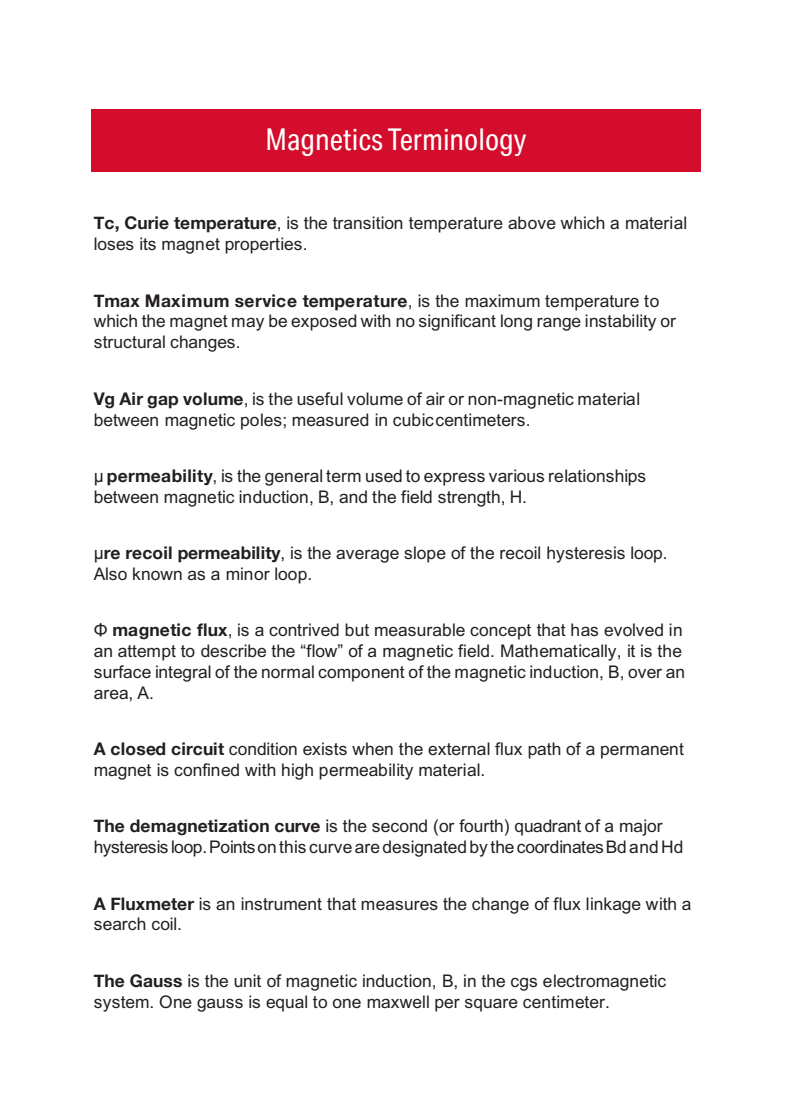
<style>
.page{position:relative;width:787px;height:1099px;background:#fff}
.page>*{position:absolute;margin:0;border:0;box-sizing:border-box;transform-origin:0 0}
.t1{font:30px "Aktiv Grotesk Cd";color:#fff}
.t2{font:25.25px "Arial";letter-spacing:-.01em;color:#fff}
.t3{font:17.5px/21px "Arial";letter-spacing:-.005em;color:#231f20}
.t4{font:700 17.5px "Helvetica Neue";letter-spacing:.02em;color:#231f20}
.s1{font-family:"Helvetica Neue";font-weight:700}
.s2{font-family:"Arial";font-weight:400}
</style>
<div class="page">
<div style="left:91px;top:109px;width:609px;height:62px;background:#d30d2b"></div>
<p class="t1" style="left:265px;top:122px;width:262px">Magnetics Terminology</p>
<h2 class="t2" style="left:272px;top:125px;width:260px">Magnetics Terminology</h2>
<p class="t3" style="left:94px;top:212px;width:595px"><span class="s1">Tc, Curie temperature</span>, is the transition temperature above which a material loses its magnet properties.</p>
<p class="t4" style="left:94px;top:287px;width:567px">Tmax Maximum service temperature<span class="s2">, is the maximum temperature to</span></p>
<p class="t3" style="left:94px;top:310px;width:583px">which the magnet may be exposed with no significant long range instability or structural changes.</p>
<p class="t3" style="left:94px;top:388px;width:548px"><span class="s1">Vg Air gap volume</span>, is the useful volume of air or non-magnetic material between magnetic poles; measured in cubiccentimeters.</p>
<p class="t3" style="left:94px;top:464px;width:554px">μ <span class="s1">permeability</span>, is the general term used to express various relationships between magnetic induction, B, and the field strength, H.</p>
<p class="t3" style="left:94px;top:542px;width:575px">μ<span class="s1">re recoil permeability</span>, is the average slope of the recoil hysteresis loop.<br>Also known as a minor loop.</p>
<p class="t3" style="left:94px;top:619px;width:593px">Φ <span class="s1">magnetic flux</span>, is a contrived but measurable concept that has evolved in an attempt to describe the “flow” of a magnetic field. Mathematically, it is the surface integral of the normal component of the magnetic induction, B, over an area, A.</p>
<p class="t3" style="left:94px;top:737px;width:591px"><span class="s1">A closed circuit</span> condition exists when the external flux path of a permanent magnet is confined with high permeability material.</p>
<p class="t3" style="left:94px;top:815px;width:591px"><span class="s1">The demagnetization curve</span> is the second (or fourth) quadrant of a major hysteresis loop.Pointsonthis curvearedesignatedby thecoordinatesBdandHd</p>
<p class="t3" style="left:94px;top:892px;width:599px"><span class="s1">A Fluxmeter</span> is an instrument that measures the change of flux linkage with a search coil.</p>
<p class="t3" style="left:94px;top:969px;width:574px"><span class="s1">The Gauss</span> is the unit of magnetic induction, B, in the cgs electromagnetic system. One gauss is equal to one maxwell per square centimeter.</p>
</div>
